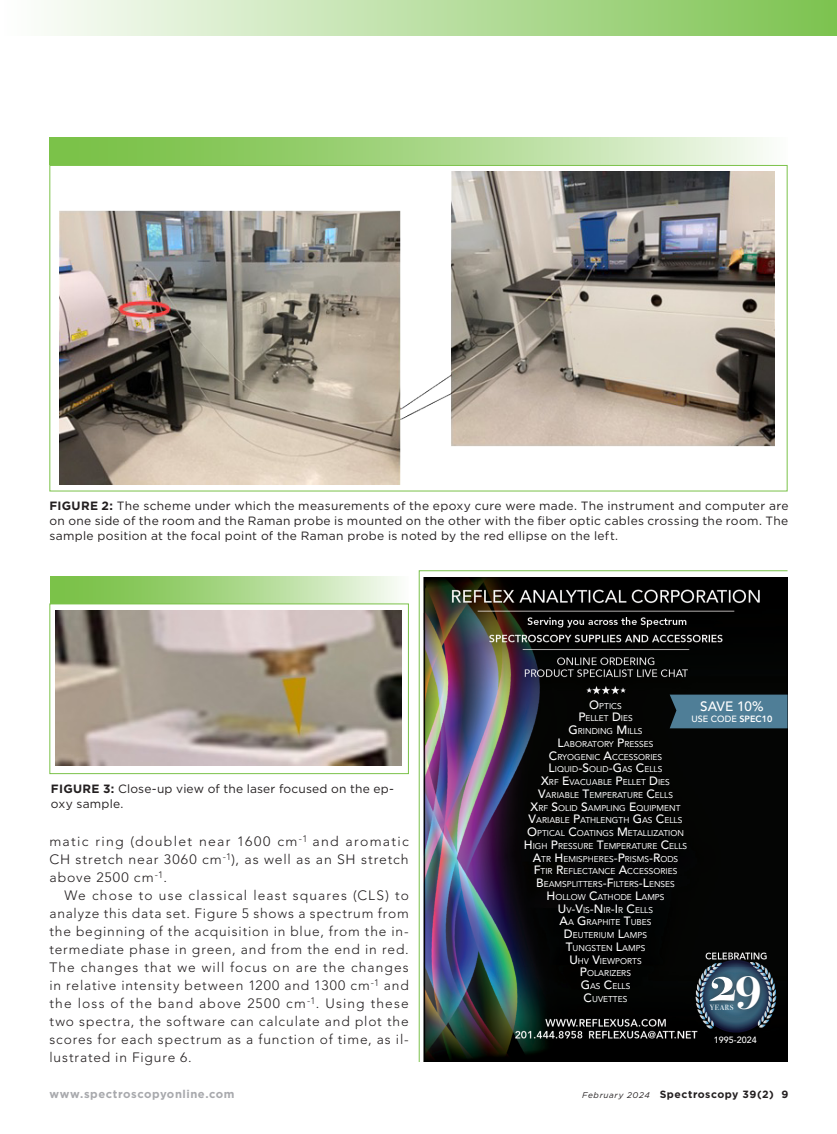
<style>
.page{position:relative;width:837px;height:1134px;background:#fff}
.page>*{position:absolute;margin:0;border:0;box-sizing:border-box;transform-origin:0 0}
.t1{font:700 53.7px "Bodoni Svty Two OSITCTT";color:#fff}
.t2{font:700 48.3px "Bodoni Svty Two OSITCTT";color:#fff}
.indent{font:300 13.5px/18px "Avenir LT Std";letter-spacing:.065em;color:#231f20;text-align:justify}
.indent-2{font:300 13.5px/18px "Avenir LT Std";letter-spacing:.065em;color:#231f20;text-align:justify;scale:1.04 1}
.t3{font:500 13.5px "Avenir LT Std";color:#fff}
.t4{font:12px/15px "Gotham";letter-spacing:.02em;color:#231f20;text-align:justify}
.t5{font:700 11.25px "Gotham";letter-spacing:.05em;color:#a8a9ad}
.t6{font:700 10.5px "Gotham";letter-spacing:.045em;color:#231f20}
.t7{font:500 9px "Avenir LT Std";color:#fff}
.t8{font:8.4px/12.8px "Avenir LT Std";color:#fff;text-align:center}
.t9{font:7.5px "Bodoni Svty Two OSITCTT";letter-spacing:.08em;color:#fff}
.s1{font-weight:700}
.s2{font-weight:500;font-size:12px}
.s3{font-size:12px}
.s4{font-weight:800}
.s5{font-weight:400;font-style:italic;font-size:8.25px}
</style>
<div class="page">
<div style="left:0;top:0;width:837px;height:36px;background:linear-gradient(to right,#fff,#7cc34f)"></div>
<img style="left:0;top:0;width:1px;height:90px">
<div style="left:49px;top:165px;width:739px;height:326px;background:#fff;border:1px solid #7bc249"></div>
<svg style="left:49px;top:138px;width:738px;height:27px;background:#acd88d"></svg>
<img style="left:60px;top:172px;width:715px;height:312px">
<div style="left:49px;top:604px;width:360px;height:170px;background:#fff;border:1px solid #7bc249"></div>
<svg style="left:50px;top:576px;width:359px;height:28px;background:#acd88c"></svg>
<img style="left:56px;top:610px;width:346px;height:156px">
<img style="left:418px;top:570px;width:370px;height:492px">
<p class="t4" style="left:49px;top:498px;width:741px"><span class="s1">FIGURE 2:</span> The scheme under which the measurements of the epoxy cure were made. The instrument and computer are on one side of the room and the Raman probe is mounted on the other with the fiber optic cables crossing the room. The sample position at the focal point of the Raman probe is noted by the red ellipse on the left.</p>
<p class="t4" style="left:51px;top:781px;width:345px"><span class="s1">FIGURE 3:</span> Close-up view of the laser focused on the ep&shy;oxy sample.</p>
<p class="indent-2" style="left:49px;top:832px;width:347px">matic ring (doublet near 1600 cm<sup>-1</sup> and aromatic CH stretch near 3060 cm<sup>-1</sup>), as well as an SH stretch above 2500 cm<sup>-1</sup>.</p>
<p class="indent" style="left:49px;top:886px;width:361px;text-indent:15px">We chose to use classical least squares (CLS) to analyze this data set. Figure 5 shows a spectrum from the beginning of the acquisition in blue, from the in&shy;termediate phase in green, and from the end in red.<br>The changes that we will focus on are the changes in relative intensity between 1200 and 1300 cm<sup>-1</sup> and the loss of the band above 2500 cm<sup>-1</sup>. Using these two spectra, the software can calculate and plot the scores for each spectrum as a function of time, as il&shy;lustrated in Figure 6.</p>
<p class="t8" style="left:524px;top:699px;width:165px"><span class="s2">O</span>PTICS<br><span class="s2">P</span>ELLET <span class="s2">D</span>IES<br><span class="s2">G</span>RINDING <span class="s2">M</span>ILLS<br><span class="s2">L</span>ABORATORY <span class="s2">P</span>RESSES<br><span class="s2">C</span>RYOGENIC <span class="s2">A</span>CCESSORIES<br><span class="s2">L</span>IQUID<span class="s3">-</span><span class="s2">S</span>OLID<span class="s3">-</span><span class="s2">G</span>AS <span class="s2">C</span>ELLS<br><span class="s2">X</span>RF <span class="s2">E</span>VACUABLE <span class="s2">P</span>ELLET <span class="s2">D</span>IES<br><span class="s2">V</span>ARIABLE <span class="s2">T</span>EMPERATURE <span class="s2">C</span>ELLS<br><span class="s2">X</span>RF <span class="s2">S</span>OLID <span class="s2">S</span>AMPLING <span class="s2">E</span>QUIPMENT<br><span class="s2">V</span>ARIABLE <span class="s2">P</span>ATHLENGTH <span class="s2">G</span>AS <span class="s2">C</span>ELLS<br><span class="s2">O</span>PTICAL <span class="s2">C</span>OATINGS <span class="s2">M</span>ETALLIZATION<br><span class="s2">H</span>IGH <span class="s2">P</span>RESSURE <span class="s2">T</span>EMPERATURE <span class="s2">C</span>ELLS<br><span class="s2">A</span>TR <span class="s2">H</span>EMISPHERES<span class="s3">-</span><span class="s2">P</span>RISMS<span class="s3">-</span><span class="s2">R</span>ODS<br><span class="s2">F</span>TIR <span class="s2">R</span>EFLECTANCE <span class="s2">A</span>CCESSORIES<br><span class="s2">B</span>EAMSPLITTERS<span class="s3">-</span><span class="s2">F</span>ILTERS<span class="s3">-</span><span class="s2">L</span>ENSES<br><span class="s2">H</span>OLLOW <span class="s2">C</span>ATHODE <span class="s2">L</span>AMPS<br><span class="s2">U</span>V<span class="s3">-</span><span class="s2">V</span>IS<span class="s3">-</span><span class="s2">N</span>IR<span class="s3">-</span><span class="s2">I</span>R <span class="s2">C</span>ELLS<br><span class="s2">A</span>A <span class="s2">G</span>RAPHITE <span class="s2">T</span>UBES<br><span class="s2">D</span>EUTERIUM <span class="s2">L</span>AMPS<br><span class="s2">T</span>UNGSTEN <span class="s2">L</span>AMPS<br><span class="s2">U</span>HV <span class="s2">V</span>IEWPORTS<br><span class="s2">P</span>OLARIZERS<br><span class="s2">G</span>AS <span class="s2">C</span>ELLS<br><span class="s2">C</span>UVETTES</p>
<p class="t3" style="left:700px;top:699px;width:65px">SAVE 10%</p>
<p class="t7" style="left:692px;top:714px;width:82px">USE CODE <span class="s4">SPEC10</span></p>
<p class="t2" style="left:736px;top:953px;width:27px">9</p>
<p class="t1" style="left:710px;top:951px;width:28px">2</p>
<p class="t9" style="left:710px;top:1003px;width:25px">YEARS</p>
<p class="t7" style="left:714px;top:1035px;width:44px">1995-2024</p>
<h3 class="t5" style="left:49px;top:1087px;width:187px">www.spectroscopyonline.com</h3>
<p class="t6" style="left:582px;top:1087px;width:208px"><span class="s5">February 2024</span> Spectroscopy 39(2) 9</p>
</div>
